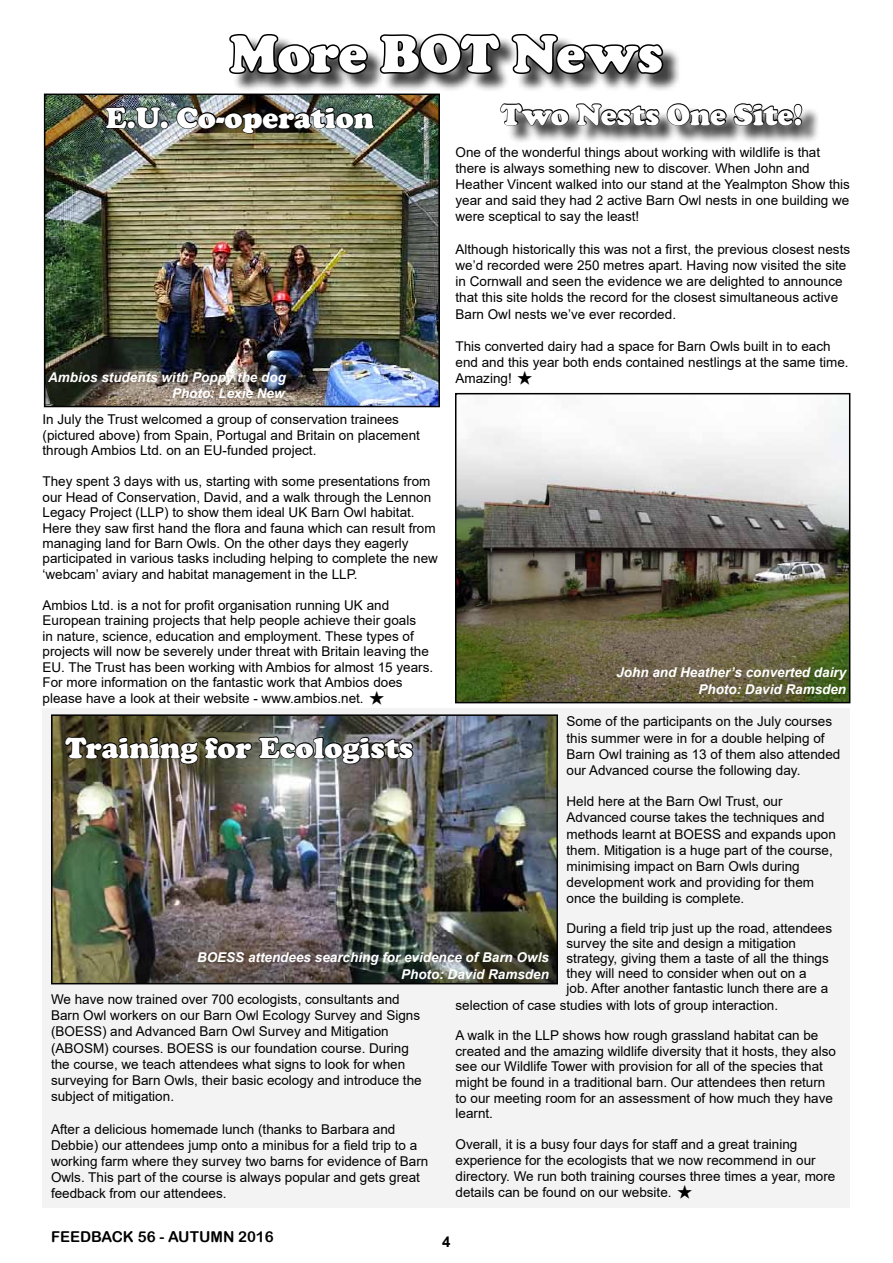
<style>
.page{position:relative;width:893px;height:1263px;background:#fff}
.page>*{position:absolute;margin:0;border:0;box-sizing:border-box;transform-origin:0 0}
.t1{font:900 54px "Cooper";letter-spacing:-.005em;color:#fff}
.t2{font:900 30px "Cooper";color:#fff}
.t3{font:15px "Arial Rounded MT Bold";color:#000}
.t4{font:700 15px "Arial";color:#000}
.t5{font:13.5px/16.2px "Arial";color:#000}
.t6{font:italic 700 13.5px/16.2px "Arial";color:#fff;text-align:right}
</style>
<div class="page">
<img style="left:458px;top:396px;width:389px;height:304px">
<div style="left:455px;top:393px;width:395px;height:310px;border:2px solid #000"></div>
<div style="left:43px;top:708px;width:807px;height:500px;background:#f3f3f4"></div>
<img style="left:54px;top:717px;width:501px;height:264px">
<div style="left:51px;top:714px;width:507px;height:270px;border:2px solid #000"></div>
<img style="left:47px;top:97px;width:390px;height:307px">
<div style="left:44px;top:94px;width:396px;height:313px;border:2px solid #000"></div>
<div style="left:503px;top:106px;width:318px;height:38px;background:#000;opacity:.75"></div>
<img style="left:104px;top:33px;width:699px;height:205px">
<img style="left:63px;top:714px;width:352px;height:122px">
<h1 class="t1" style="left:230px;top:22px;width:435px">More BOT News</h1>
<h2 class="t2" style="left:106px;top:100px;width:269px">E.U. Co-operation</h2>
<p class="t6" style="left:48px;top:369px;width:239px">Ambios students with Poppy the dog<br>Photo: Lexie New</p>
<p class="t5" style="left:43px;top:412px;width:379px;line-height:15.5px">In July the Trust welcomed a group of conservation trainees (pictured above) from Spain, Portugal and Britain on placement through Ambios Ltd. on an EU-funded project.</p>
<p class="t5" style="left:43px;top:474px;width:397px;line-height:15.5px">They spent 3 days with us, starting with some presentations from our Head of Conservation, David, and a walk through the Lennon Legacy Project (LLP) to show them ideal UK Barn Owl habitat.<br>Here they saw first hand the flora and fauna which can result from managing land for Barn Owls. On the other days they eagerly participated in various tasks including helping to complete the new ‘webcam’ aviary and habitat management in the LLP.</p>
<p class="t5" style="left:43px;top:597px;width:392px;line-height:15.6px">Ambios Ltd. is a not for profit organisation running UK and European training projects that help people achieve their goals<br>in nature, science, education and employment. These types of projects will now be severely under threat with Britain leaving the EU. The Trust has been working with Ambios for almost 15 years.<br>For more information on the fantastic work that Ambios does please have a look at their website - www.ambios.net.</p>
<h2 class="t2" style="left:501px;top:97px;width:303px">Two Nests One Site!</h2>
<p class="t5" style="left:455px;top:144px;width:396px">One of the wonderful things about working with wildlife is that there is always something new to discover. When John and Heather Vincent walked into our stand at the Yealmpton Show this year and said they had 2 active Barn Owl nests in one building we were sceptical to say the least!</p>
<p class="t5" style="left:455px;top:241px;width:396px">Although historically this was not a first, the previous closest nests we’d recorded were 250 metres apart. Having now visited the site in Cornwall and seen the evidence we are delighted to announce that this site holds the record for the closest simultaneous active Barn Owl nests we’ve ever recorded.</p>
<p class="t5" style="left:455px;top:338px;width:395px">This converted dairy had a space for Barn Owls built in to each end and this year both ends contained nestlings at the same time.<br>Amazing!</p>
<p class="t6" style="left:616px;top:665px;width:231px">John and Heather’s converted dairy<br>Photo: David Ramsden</p>
<p class="t5" style="left:566px;top:713px;width:275px">Some of the participants on the July courses this summer were in for a double helping of Barn Owl training as 13 of them also attended our Advanced course the following day.</p>
<p class="t5" style="left:566px;top:793px;width:271px">Held here at the Barn Owl Trust, our Advanced course takes the techniques and methods learnt at BOESS and expands upon them. Mitigation is a huge part of the course, minimising impact on Barn Owls during development work and providing for them once the building is complete.</p>
<p class="t5" style="left:566px;top:920px;width:267px">During a field trip just up the road, attendees</p>
<p class="t5" style="left:566px;top:935px;width:231px">survey the site and design a mitigation</p>
<p class="t5" style="left:566px;top:950px;width:264px">strategy, giving them a taste of all the things</p>
<p class="t5" style="left:566px;top:965px;width:242px">they will need to consider when out on a</p>
<p class="t5" style="left:566px;top:980px;width:263px">job. After another fantastic lunch there are a</p>
<p class="t5" style="left:455px;top:997px;width:324px">selection of case studies with lots of group interaction.</p>
<p class="t5" style="left:455px;top:1027px;width:382px;line-height:15.6px">A walk in the LLP shows how rough grassland habitat can be created and the amazing wildlife diversity that it hosts, they also see our Wildlife Tower with provision for all of the species that might be found in a traditional barn. Our attendees then return to our meeting room for an assessment of how much they have learnt.</p>
<p class="t5" style="left:455px;top:1137px;width:381px;line-height:15.8px">Overall, it is a busy four days for staff and a great training experience for the ecologists that we now recommend in our directory. We run both training courses three times a year, more details can be found on our website.</p>
<h2 class="t2" style="left:65px;top:730px;width:349px">Training for Ecologists</h2>
<p class="t6" style="left:197px;top:950px;width:353px">BOESS attendees searching for evidence of Barn Owls<br>Photo: David Ramsden</p>
<p class="t5" style="left:51px;top:991px;width:372px">We have now trained over 700 ecologists, consultants and Barn Owl workers on our Barn Owl Ecology Survey and Signs (BOESS) and Advanced Barn Owl Survey and Mitigation (ABOSM) courses. BOESS is our foundation course. During the course, we teach attendees what signs to look for when surveying for Barn Owls, their basic ecology and introduce the subject of mitigation.</p>
<p class="t5" style="left:51px;top:1120px;width:379px">After a delicious homemade lunch (thanks to Barbara and Debbie) our attendees jump onto a minibus for a field trip to a working farm where they survey two barns for evidence of Barn Owls. This part of the course is always popular and gets great feedback from our attendees.</p>
<p class="t3" style="left:51px;top:1228px;width:224px">FEEDBACK 56 - AUTUMN 2016</p>
<p class="t4" style="left:442px;top:1231px;width:10px">4</p>
</div>
